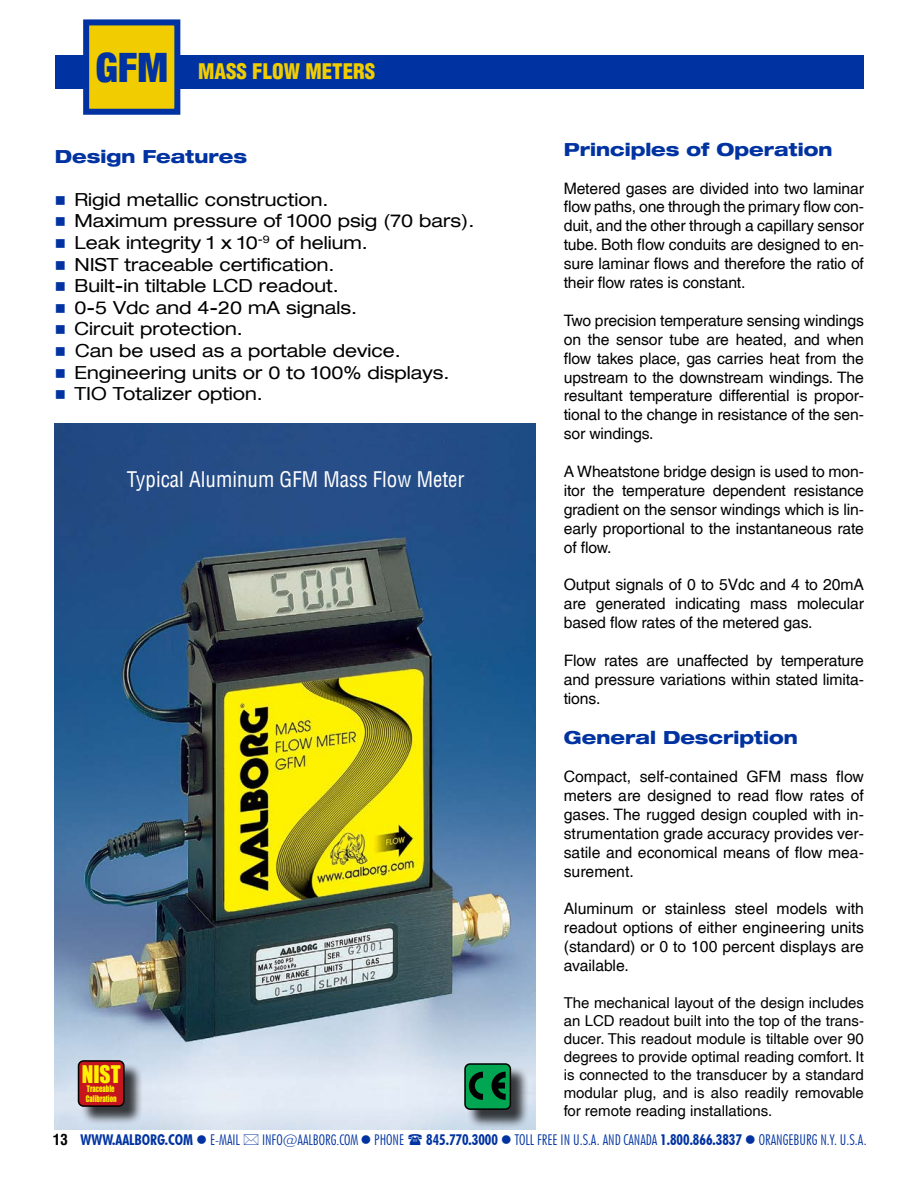
<style>
.page{position:relative;width:918px;height:1188px;background:#fff}
.page>*{position:absolute;margin:0;border:0;box-sizing:border-box;transform-origin:0 0}
.t1{font:22.5px "Impact";color:#fff200;scale:.96 1}
.t2{font:condensed 21px "Helvetica";color:#fff}
.t3{font:900 condensed 21px "Helvetica";color:#f0cc00}
.t4{font:18px "Helvetica Neue Regular 2";color:#000}
.t5{font:18px "Helvetica Neue Bold 2";color:#0033a1}
.t6{font:15.75px/18.9px "Helvetica";letter-spacing:-.01em;color:#000;text-align:justify}
.t7{font:15px/18px "Helvetica";color:#000;text-align:justify}
.t8{font:300 condensed 14.85px "Futura BT";color:#0033a1}
.t9{font:700 condensed 14.85px "Futura BT";color:#0033a1}
.t10{font:8.4px/9.9px "Impact";color:#fff200;scale:.8 1}
.s1{font-family:"Helvetica Neue Black 3";font-weight:400;font-stretch:normal;font-size:40.5px;color:#0033a1}
.s2{color:#0033a1}
.s3{font-family:"Helvetica";font-size:15px;color:#000}
.s4{font-weight:300}
.s5{font-weight:700}
</style>
<div class="page">
<img style="left:54px;top:423px;width:482px;height:706px">
<div style="left:56px;top:55px;width:808px;height:33px;background:#0033a1"></div>
<div style="left:86px;top:22px;width:91px;height:90px;background:#f0cc00"></div>
<div style="left:83px;top:19px;width:97px;height:96px;border:6px solid #0033a1"></div>
<div style="left:467px;top:1066px;width:63px;height:62px;background:#000;opacity:.75"></div>
<div style="left:465px;top:1064px;width:45px;height:45px;background:#00a651;border-radius:5px"></div>
<div style="left:464px;top:1063px;width:47px;height:47px;border:2px solid #000;border-radius:5px"></div>
<svg style="left:466px;top:1069px;width:45px;height:34px"></svg>
<div style="left:80px;top:1063px;width:63px;height:62px;background:#000;opacity:.75"></div>
<div style="left:79px;top:1061px;width:45px;height:45px;background:#c4161c;border-radius:5px"></div>
<div style="left:78px;top:1060px;width:47px;height:47px;border:2px solid #000;border-radius:5px"></div>
<h2 class="t3" style="left:95px;top:58px;width:281px"><span class="s1">GFM</span> MASS FLOW METERS</h2>
<p class="t5" style="left:55px;top:147px;width:194px">Design Features</p>
<p class="t4" style="left:55px;top:191px;width:275px"><span class="s2">■</span> Rigid metallic construction.</p>
<p class="t4" style="left:55px;top:213px;width:421px"><span class="s2">■</span> Maximum pressure of 1000 psig (70 bars).</p>
<p class="t4" style="left:55px;top:234px;width:315px"><span class="s2">■</span> Leak integrity 1 x 10<sup>-9</sup> of helium.</p>
<p class="t4" style="left:55px;top:256px;width:281px"><span class="s2">■</span> NIST traceable certification.</p>
<p class="t4" style="left:55px;top:278px;width:285px"><span class="s2">■</span> Built-in tiltable LCD readout.</p>
<p class="t4" style="left:55px;top:299px;width:304px"><span class="s2">■</span> 0-5 Vdc and 4-20 mA signals.</p>
<p class="t4" style="left:55px;top:321px;width:189px"><span class="s2">■</span> Circuit protection.</p>
<p class="t4" style="left:55px;top:342px;width:348px"><span class="s2">■</span> Can be used as a portable device.</p>
<p class="t4" style="left:55px;top:364px;width:396px"><span class="s2">■</span> Engineering units or 0 to 100% displays.</p>
<p class="t4" style="left:55px;top:386px;width:210px"><span class="s2">■</span> TIO Totalizer option.</p>
<h2 class="t2" style="left:127px;top:469px;width:339px">Typical Aluminum GFM Mass Flow Meter</h2>
<h1 class="t1" style="left:82px;top:1056px;width:42px">NIST</h1>
<p class="t10" style="left:86px;top:1084px;width:40px">Traceable<br>Calibration</p>
<p class="t5" style="left:564px;top:140px;width:270px">Principles of Operation</p>
<p class="t6" style="left:564px;top:180px;width:302px">Metered gases are divided into two laminar flow paths, one through the primary flow con&shy;duit, and the other through a capillary sensor tube. Both flow conduits are designed to en&shy;sure laminar flows and therefore the ratio of their flow rates is constant.</p>
<p class="t6" style="left:564px;top:312px;width:302px">Two precision temperature sensing windings on the sensor tube are heated, and when flow takes place, gas carries heat from the upstream to the downstream windings. The resultant temperature differential is propor&shy;tional to the change in resistance of the sen&shy;sor windings.</p>
<p class="t6" style="left:564px;top:463px;width:302px">A Wheatstone bridge design is used to mon&shy;itor the temperature dependent resistance gradient on the sensor windings which is lin&shy;early proportional to the instantaneous rate of flow.</p>
<p class="t6" style="left:564px;top:577px;width:302px">Output signals of 0 to 5Vdc and 4 to 20mA are generated indicating mass molecular based flow rates of the metered gas.</p>
<p class="t6" style="left:564px;top:652px;width:302px">Flow rates are unaffected by temperature and pressure variations within stated limita&shy;tions.</p>
<p class="t5" style="left:564px;top:729px;width:236px">General Description</p>
<p class="t6" style="left:564px;top:768px;width:302px">Compact, self-contained GFM mass flow meters are designed to read flow rates of gases. The rugged design coupled with in&shy;strumentation grade accuracy provides ver&shy;satile and economical means of flow mea&shy;surement.</p>
<p class="t6" style="left:564px;top:901px;width:302px">Aluminum or stainless steel models with readout options of either engineering units (standard) or 0 to 100 percent displays are available.</p>
<p class="t7" style="left:564px;top:995px;width:302px">The mechanical layout of the design includes an LCD readout built into the top of the trans&shy;ducer. This readout module is tiltable over 90 degrees to provide optimal reading comfort. It is connected to the transducer by a standard modular plug, and is also readily removable for remote reading installations.</p>
<p class="t9" style="left:53px;top:1131px;width:188px"><span class="s3">13</span> WWW.AALBORG.COM ● <span class="s4">E-MAIL</span></p>
<p class="t8" style="left:262px;top:1131px;width:144px">INFO@AALBORG.COM● PHONE</p>
<p class="t8" style="left:426px;top:1131px;width:442px"><span class="s5">845.770.3000</span> ● TOLL FREE IN U.S.A. AND CANADA <span class="s5">1.800.866.3837</span> ● ORANGEBURG N.Y. U.S.A.</p>
</div>
